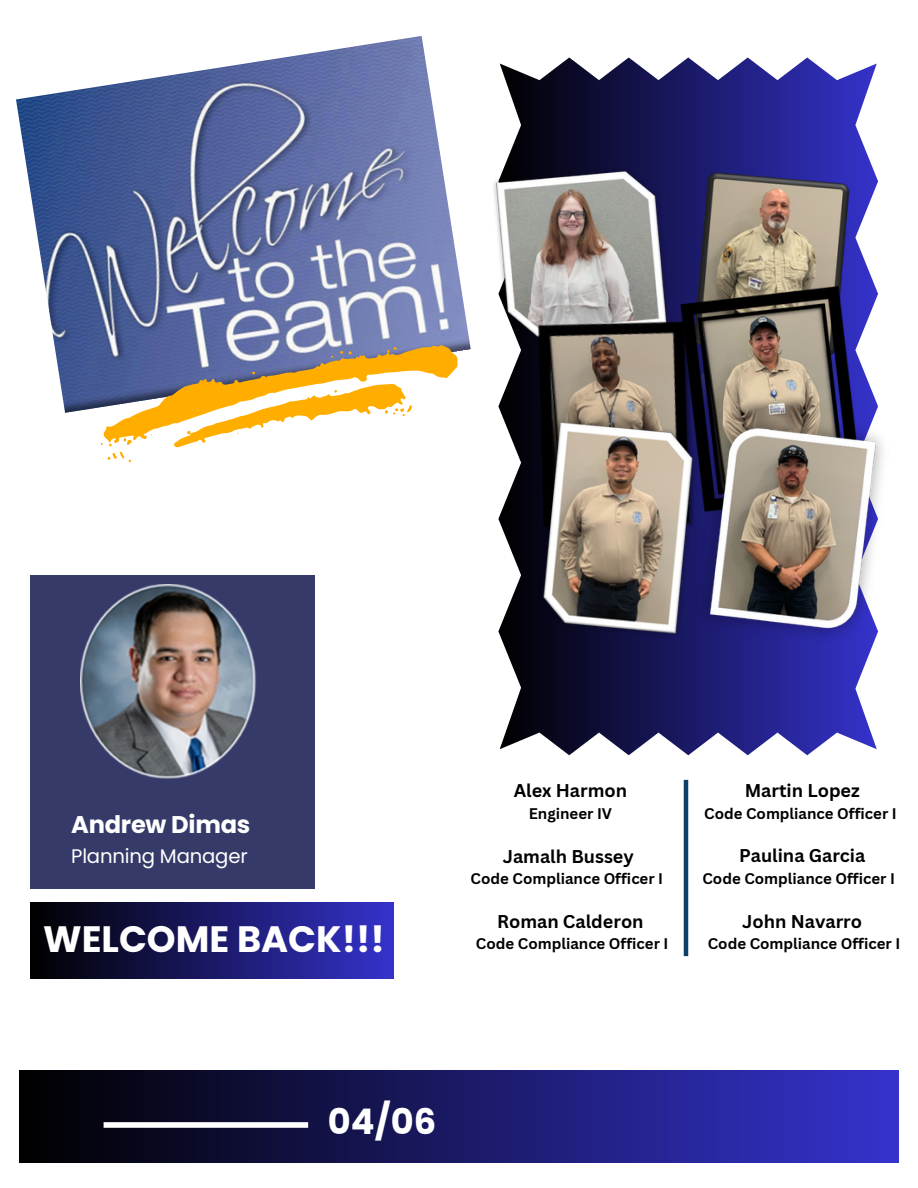
<style>
.page{position:relative;width:918px;height:1188px;background:#fff}
.page>*{position:absolute;margin:0;border:0;box-sizing:border-box;transform-origin:0 0}
.t1{font:700 36.75px "Poppins";color:#fff}
.t2{font:700 35.25px "Poppins";color:#fff}
.t3{font:700 24.15px "Poppins";letter-spacing:-.01em;color:#fff}
.t4{font:19.65px "Poppins";letter-spacing:-.01em;color:#fff}
.t5{font:700 18px "Canva Sans";color:#000}
.t6{font:700 15px "Canva Sans";color:#000}
</style>
<div class="page">
<div style="left:30px;top:575px;width:285px;height:314px;background:#353a68"></div>
<div style="left:30px;top:903px;width:363px;height:75px;background:linear-gradient(to right,#000,#3532cb)"></div>
<div style="left:20px;top:1070px;width:878px;height:93px;background:linear-gradient(to right,#000,#3533cb)"></div>
<div style="left:104px;top:1122px;width:204px;height:6px;background:#fff"></div>
<img style="left:81px;top:585px;width:175px;height:194px">
<img style="left:16px;top:36px;width:455px;height:377px">
<hr style="left:684px;top:780px;width:4px;height:176px;background:#0b4068">
<svg style="left:498px;top:57px;width:380px;height:698px"></svg>
<img style="left:494px;top:163px;width:180px;height:181px">
<img style="left:522px;top:309px;width:159px;height:236px">
<img style="left:535px;top:413px;width:153px;height:230px">
<img style="left:693px;top:171px;width:157px;height:116px">
<img style="left:681px;top:287px;width:181px;height:225px">
<img style="left:688px;top:406px;width:195px;height:243px">
<svg style="left:92px;top:332px;width:374px;height:131px"></svg>
<p class="t3" style="left:71px;top:807px;width:181px">Andrew Dimas</p>
<p class="t4" style="left:71px;top:842px;width:178px">Planning Manager</p>
<p class="t1" style="left:43px;top:913px;width:343px">WELCOME BACK!!!</p>
<p class="t5" style="left:514px;top:778px;width:115px">Alex Harmon</p>
<p class="t6" style="left:529px;top:803px;width:85px">Engineer IV</p>
<p class="t5" style="left:503px;top:844px;width:133px">Jamalh Bussey</p>
<p class="t6" style="left:471px;top:868px;width:194px">Code Compliance Officer I</p>
<p class="t5" style="left:497px;top:909px;width:148px">Roman Calderon</p>
<p class="t6" style="left:476px;top:933px;width:194px">Code Compliance Officer I</p>
<p class="t5" style="left:745px;top:778px;width:117px">Martin Lopez</p>
<p class="t6" style="left:704px;top:803px;width:194px">Code Compliance Officer I</p>
<p class="t5" style="left:739px;top:843px;width:128px">Paulina Garcia</p>
<p class="t6" style="left:702px;top:868px;width:194px">Code Compliance Officer I</p>
<p class="t5" style="left:742px;top:908px;width:121px">John Navarro</p>
<p class="t6" style="left:708px;top:933px;width:194px">Code Compliance Officer I</p>
<p class="t2" style="left:328px;top:1097px;width:110px">04/06</p>
</div>
